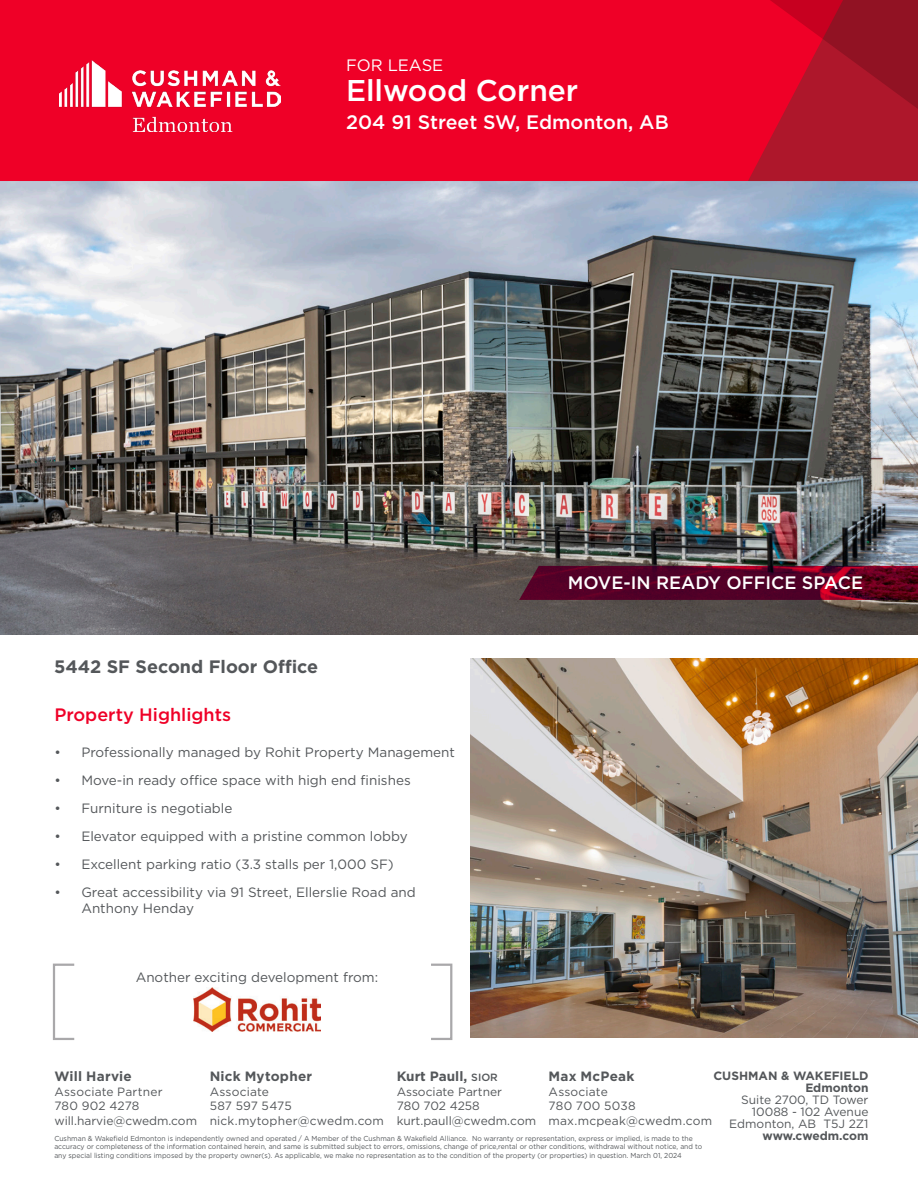
<style>
.page{position:relative;width:918px;height:1188px;background:#fff}
.page>*{position:absolute;margin:0;border:0;box-sizing:border-box;transform-origin:0 0}
.t1{font:500 30px "Gotham";letter-spacing:-.005em;color:#fff}
.t2{font:500 19.5px "Gotham";color:#fff}
.Subheading_-_gray{font:700 18px "Gotham";color:#54575a}
.Body_Text{font:500 18px "Gotham";color:#fff}
.Section_Head_-_red{font:500 18px "Gotham";color:#ef0027}
.t3{font:16.5px "Gotham";color:#fff}
.t4{font:13.5px/16.5px "Gotham";color:#54575a}
.t5{font:700 13.5px "Gotham";letter-spacing:.01em;color:#54575a}
.t6{font:12px/14.4px "Gotham";color:#54575a}
.t7{font:700 12px/12px "Gotham";color:#54575a;text-align:right}
.t8{font:7.2px/8.7px "Gotham";color:#54575a;scale:.95 1}
.s1{font-weight:500;font-size:10.5px}
</style>
<div class="page">
<img style="left:0;top:181px;width:918px;height:453px">
<img style="left:193px;top:988px;width:128px;height:44px">
<div style="left:53px;top:964px;width:22px;height:76px;border:2px solid #a9a8aa"></div>
<div style="left:430px;top:964px;width:22px;height:76px;border:2px solid #a9a8aa"></div>
<svg style="left:519px;top:566px;width:399px;height:34px;background:#590225"></svg>
<div style="left:0;top:0;width:918px;height:181px;background:#ef0027"></div>
<svg style="left:748px;top:0;width:170px;height:181px"></svg>
<img style="left:59px;top:60px;width:222px;height:72px">
<img style="left:471px;top:659px;width:447px;height:379px">
<h3 class="t3" style="left:346px;top:54px;width:99px">FOR LEASE</h3>
<h1 class="t1" style="left:346px;top:71px;width:234px">Ellwood Corner</h1>
<h2 class="t2" style="left:346px;top:110px;width:324px">204 91 Street SW, Edmonton, AB</h2>
<p class="Subheading_-_gray" style="left:54px;top:655px;width:266px">5442 SF Second Floor Office</p>
<p class="Section_Head_-_red" style="left:54px;top:703px;width:178px">Property Highlights</p>
<p class="t4" style="left:54px;top:744px;width:402px">• Professionally managed by Rohit Property Management</p>
<p class="t4" style="left:54px;top:772px;width:358px">• Move-in ready office space with high end finishes</p>
<p class="t4" style="left:54px;top:800px;width:180px">• Furniture is negotiable</p>
<p class="t4" style="left:54px;top:828px;width:355px">• Elevator equipped with a pristine common lobby</p>
<p class="t4" style="left:54px;top:856px;width:341px">• Excellent parking ratio (3.3 stalls per 1,000 SF)</p>
<p class="t4" style="left:81px;top:884px;width:336px;text-indent:-27px">• Great accessibility via 91 Street, Ellerslie Road and<br>Anthony Henday</p>
<p class="t4" style="left:136px;top:969px;width:244px">Another exciting development from:</p>
<p class="Body_Text" style="left:568px;top:571px;width:297px">MOVE-IN READY OFFICE SPACE</p>
<h3 class="t5" style="left:54px;top:1068px;width:79px">Will Harvie</h3>
<h3 class="t6" style="left:54px;top:1084px;width:144px">Associate Partner<br>780 902 4278 will.harvie@cwedm.com</h3>
<h3 class="t5" style="left:210px;top:1068px;width:104px">Nick Mytopher</h3>
<h3 class="t6" style="left:210px;top:1084px;width:176px">Associate<br>587 597 5475 nick.mytopher@cwedm.com</h3>
<h3 class="t5" style="left:397px;top:1068px;width:103px">Kurt Paull, <span class="s1">SIOR</span></h3>
<h3 class="t6" style="left:397px;top:1084px;width:141px">Associate Partner<br>780 702 4258 kurt.paull@cwedm.com</h3>
<h3 class="t5" style="left:549px;top:1068px;width:87px">Max McPeak</h3>
<h3 class="t6" style="left:549px;top:1084px;width:165px">Associate<br>780 700 5038 max.mcpeak@cwedm.com</h3>
<h3 class="t7" style="left:713px;top:1070px;width:157px">CUSHMAN &amp; WAKEFIELD<br>Edmonton</h3>
<h3 class="t6" style="left:729px;top:1094px;width:141px;line-height:12px;text-align:right">Suite 2700, TD Tower<br>10088 - 102 Avenue<br>Edmonton, AB T5J 2Z1</h3>
<p class="t8" style="left:54px;top:1134px;width:673px">Cushman &amp; Wakefield Edmonton is independently owned and operated / A Member of the Cushman &amp; Wakefield Alliance. No warranty or representation, express or implied, is made to the</p>
<h3 class="t7" style="left:762px;top:1130px;width:108px">www.cwedm.com</h3>
<p class="t8" style="left:54px;top:1142px;width:683px">accuracy or completeness of the information contained herein, and same is submitted subject to errors, omissions, change of price,rental or other conditions, withdrawal without notice, and to any special listing conditions imposed by the property owner(s). As applicable, we make no representation as to the condition of the property (or properties) in question. March 01, 2024</p>
</div>
